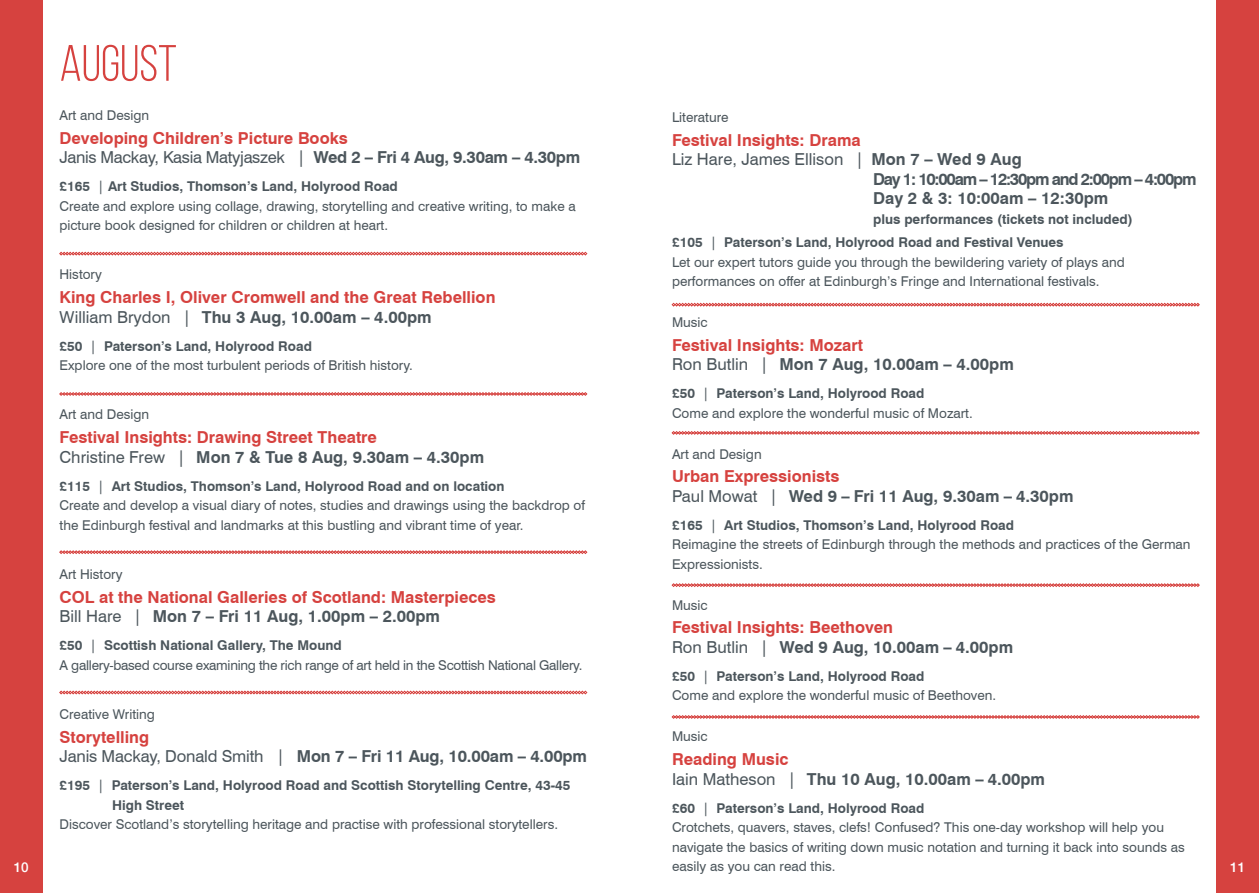
<style>
.page{position:relative;width:1259px;height:893px;background:#fff}
.page>*{position:absolute;margin:0;border:0;box-sizing:border-box;transform-origin:0 0}
.t1{font:51px "Bebas Neue";color:#d6423f}
.t2{font:700 16.5px/19.5px "Swiss 721 BT";color:#d6423f}
.t3{font:700 16.5px/19.5px "Swiss 721 BT";color:#4c565c}
.t4{font:700 16.5px "Swiss 721 BT";letter-spacing:-.075em;color:#4c565c}
.t5{font:16.5px "Swiss 721 BT";color:#4c565c}
.t6{font:13.5px/19.5px "Swiss 721 BT";color:#4c565c}
.t7{font:700 13.5px/19.5px "Swiss 721 BT";color:#4c565c}
.t8{font:13.5px/19.5px "Swiss 721 BT";letter-spacing:-.02em;color:#4c565c}
.t9{font:500 13.5px "Helvetica Neue";color:#fff}
.s1{font-weight:400;color:#4c565c}
.s2{color:#4c565c}
.s3{font-weight:700}
.s4{color:#d6423f}
.s5{font-weight:400}
</style>
<div class="page">
<div style="left:1216px;top:0;width:43px;height:893px;background:#d6423f"></div>
<div style="left:0;top:0;width:43px;height:893px;background:#d6423f"></div>
<svg style="left:59px;top:252px;width:528px;height:3px;background:#e07371"></svg>
<svg style="left:672px;top:303px;width:527px;height:3px;background:#e07270"></svg>
<svg style="left:672px;top:431px;width:527px;height:4px;background:#e58a88"></svg>
<svg style="left:672px;top:583px;width:527px;height:4px;background:#e58a88"></svg>
<svg style="left:672px;top:715px;width:527px;height:4px;background:#e58987"></svg>
<svg style="left:59px;top:392px;width:528px;height:4px;background:#e58987"></svg>
<svg style="left:59px;top:550px;width:528px;height:4px;background:#e58b89"></svg>
<svg style="left:59px;top:691px;width:528px;height:3px;background:#e07371"></svg>
<h1 class="t1" style="left:60px;top:36px;width:119px">AUGUST</h1>
<p class="t6" style="left:60px;top:105px;width:91px">Art and Design</p>
<p class="t2" style="left:60px;top:128px;width:522px">Developing Children’s Picture Books<br><span class="s1">Janis Mackay, Kasia Matyjaszek |</span> <span class="s2">Wed 2 – Fri 4 Aug, 9.30am – 4.30pm</span></p>
<p class="t6" style="left:60px;top:176px;width:518px"><span class="s3">£165</span> | <span class="s3">Art Studios, Thomson’s Land, Holyrood Road<br></span>Create and explore using collage, drawing, storytelling and creative writing, to make a picture book designed for children or children at heart.</p>
<p class="t6" style="left:60px;top:265px;width:44px">History</p>
<p class="t2" style="left:60px;top:287px;width:437px">King Charles I, Oliver Cromwell and the Great Rebellion<br><span class="s1">William Brydon |</span> <span class="s2">Thu 3 Aug, 10.00am – 4.00pm</span></p>
<p class="t6" style="left:60px;top:336px;width:355px"><span class="s3">£50</span> | <span class="s3">Paterson’s Land, Holyrood Road<br></span>Explore one of the most turbulent periods of British history.</p>
<p class="t6" style="left:60px;top:405px;width:91px">Art and Design</p>
<p class="t2" style="left:60px;top:427px;width:426px">Festival Insights: Drawing Street Theatre<br><span class="s1">Christine Frew |</span> <span class="s2">Mon 7 &amp; Tue 8 Aug, 9.30am – 4.30pm</span></p>
<p class="t6" style="left:60px;top:476px;width:527px"><span class="s3">£115</span> | <span class="s3">Art Studios, Thomson’s Land, Holyrood Road and on location<br></span>Create and develop a visual diary of notes, studies and drawings using the backdrop of the Edinburgh festival and landmarks at this bustling and vibrant time of year.</p>
<p class="t6" style="left:60px;top:564px;width:64px">Art History</p>
<p class="t2" style="left:60px;top:587px;width:438px">COL at the National Galleries of Scotland: Masterpieces<br><span class="s1">Bill Hare |</span> <span class="s2">Mon 7 – Fri 11 Aug, 1.00pm – 2.00pm</span></p>
<p class="t8" style="left:60px;top:635px;width:524px"><span class="s3">£50</span> | <span class="s3">Scottish National Gallery, The Mound<br></span>A gallery-based course examining the rich range of art held in the Scottish National Gallery.</p>
<p class="t6" style="left:60px;top:704px;width:97px">Creative Writing</p>
<p class="t3" style="left:60px;top:727px;width:529px"><span class="s4">Storytelling<br></span><span class="s5">Janis Mackay, Donald Smith |</span> Mon 7 – Fri 11 Aug, 10.00am – 4.00pm</p>
<p class="t7" style="left:112px;top:775px;width:460px;text-indent:-53px">£195 <span class="s5">|</span> Paterson’s Land, Holyrood Road and Scottish Storytelling Centre, 43-45<br>High Street</p>
<p class="t6" style="left:60px;top:814px;width:500px">Discover Scotland’s storytelling heritage and practise with professional storytellers.</p>
<p class="t6" style="left:672px;top:107px;width:58px">Literature</p>
<p class="t2" style="left:672px;top:130px;width:190px">Festival Insights: Drama</p>
<p class="t5" style="left:672px;top:149px;width:351px">Liz Hare, James Ellison | <span class="s3">Mon 7 – Wed 9 Aug</span></p>
<p class="t4" style="left:873px;top:169px;width:325px">Day 1: 10:00am – 12:30pm and 2:00pm – 4:00pm</p>
<p class="t3" style="left:873px;top:188px;width:237px">Day 2 &amp; 3: 10:00am – 12:30pm</p>
<p class="t7" style="left:672px;top:207px;width:462px;line-height:23.7px;text-indent:201px">plus performances (tickets not included) £105 <span class="s5">|</span> Paterson’s Land, Holyrood Road and Festival Venues</p>
<p class="t6" style="left:672px;top:252px;width:454px">Let our expert tutors guide you through the bewildering variety of plays and performances on offer at Edinburgh’s Fringe and International festivals.</p>
<p class="t6" style="left:672px;top:312px;width:37px">Music</p>
<p class="t2" style="left:672px;top:335px;width:343px">Festival Insights: Mozart<br><span class="s1">Ron Butlin |</span> <span class="s2">Mon 7 Aug, 10.00am – 4.00pm</span></p>
<p class="t6" style="left:672px;top:384px;width:302px"><span class="s3">£50</span> | <span class="s3">Paterson’s Land, Holyrood Road<br></span>Come and explore the wonderful music of Mozart.</p>
<p class="t6" style="left:672px;top:444px;width:91px">Art and Design</p>
<p class="t3" style="left:672px;top:467px;width:403px"><span class="s4">Urban Expressionists<br></span><span class="s5">Paul Mowat |</span> Wed 9 – Fri 11 Aug, 9.30am – 4.30pm</p>
<p class="t6" style="left:672px;top:515px;width:520px"><span class="s3">£165</span> | <span class="s3">Art Studios, Thomson’s Land, Holyrood Road<br></span>Reimagine the streets of Edinburgh through the methods and practices of the German<br>Expressionists.</p>
<p class="t6" style="left:672px;top:595px;width:37px">Music</p>
<p class="t2" style="left:672px;top:618px;width:343px">Festival Insights: Beethoven<br><span class="s1">Ron Butlin |</span> <span class="s2">Wed 9 Aug, 10.00am – 4.00pm</span></p>
<p class="t6" style="left:672px;top:666px;width:326px"><span class="s3">£50</span> | <span class="s3">Paterson’s Land, Holyrood Road<br></span>Come and explore the wonderful music of Beethoven.</p>
<p class="t6" style="left:672px;top:727px;width:37px">Music</p>
<p class="t3" style="left:672px;top:749px;width:374px"><span class="s4">Reading Music<br></span><span class="s5">Iain Matheson |</span> Thu 10 Aug, 10.00am – 4.00pm</p>
<p class="t6" style="left:672px;top:798px;width:514px"><span class="s3">£60</span> | <span class="s3">Paterson’s Land, Holyrood Road<br></span>Crotchets, quavers, staves, clefs! Confused? This one-day workshop will help you navigate the basics of writing down music notation and turning it back into sounds as easily as you can read this.</p>
<p class="t9" style="left:14px;top:856px;width:17px">10</p>
<p class="t9" style="left:1230px;top:856px;width:17px">11</p>
</div>
